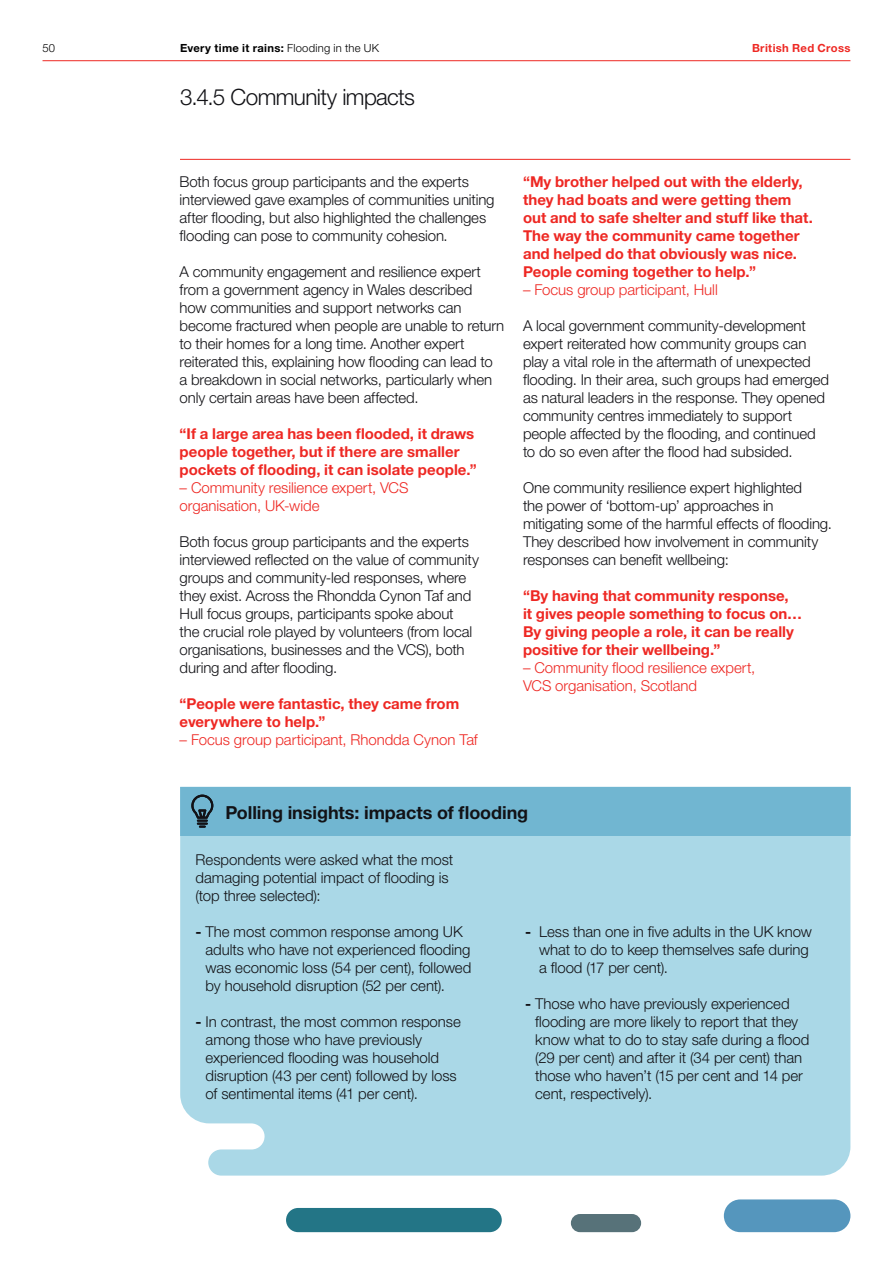
<style>
.page{position:relative;width:893px;height:1263px;background:#fff}
.page>*{position:absolute;margin:0;border:0;box-sizing:border-box;transform-origin:0 0}
.t1{font:300 22.5px "Helvetica Neue LT Pro";letter-spacing:-.03em;color:#121216}
.t2{font:700 18px "Helvetica Neue LT Pro";letter-spacing:-.005em;color:#121216}
.t3{font:300 15px/18px "Helvetica Neue LT Pro";letter-spacing:-.01em;color:#121216}
.t4{font:700 15px/18px "Helvetica Neue LT Pro";color:#ee2823}
.t5{font:300 15px/18px "Helvetica Neue LT Pro";letter-spacing:-.005em;color:#ee2823}
.t6{font:700 11.25px "Helvetica Neue LT Pro";letter-spacing:.03em;color:#000001}
.t7{font:700 11.25px "Helvetica Neue LT Pro";letter-spacing:.03em;color:#ee2823}
.t8{font:300 11.25px "Helvetica Neue LT Pro";color:#000001}
.s1{font-weight:300}
.s2{font-weight:700}
</style>
<div class="page">
<div style="left:180px;top:835px;width:670px;height:340px;background:#aad8e7"></div>
<div style="left:724px;top:1199px;width:126px;height:33px;background:#5596bd;border-radius:16px"></div>
<div style="left:571px;top:1214px;width:70px;height:18px;background:#577279;border-radius:9px"></div>
<div style="left:286px;top:1208px;width:216px;height:24px;background:#237586;border-radius:12px"></div>
<div style="left:180px;top:787px;width:670px;height:48px;background:#71b6d1"></div>
<svg style="left:191px;top:795px;width:22px;height:33px"></svg>
<hr style="left:43px;top:60px;width:807px;height:1px;background:#ee2823">
<hr style="left:180px;top:159px;width:670px;height:1px;background:#ee2823">
<p class="t8" style="left:43px;top:41px;width:14px">50</p>
<p class="t6" style="left:180px;top:41px;width:201px">Every time it rains: <span class="s1">Flooding in the UK</span></p>
<p class="t7" style="left:752px;top:41px;width:100px">British Red Cross</p>
<p class="t1" style="left:180px;top:83px;width:236px">3.4.5 Community impacts</p>
<p class="t3" style="left:180px;top:172px;width:316px">Both focus group participants and the experts interviewed gave examples of communities uniting after flooding, but also highlighted the challenges flooding can pose to community cohesion.</p>
<p class="t3" style="left:180px;top:262px;width:326px">A community engagement and resilience expert from a government agency in Wales described<br>how communities and support networks can become fractured when people are unable to return to their homes for a long time. Another expert reiterated this, explaining how flooding can lead to a breakdown in social networks, particularly when only certain areas have been affected.</p>
<p class="t4" style="left:180px;top:424px;width:299px">“If a large area has been flooded, it draws people together, but if there are smaller pockets of flooding, it can isolate people.”</p>
<p class="t5" style="left:180px;top:478px;width:230px">– Community resilience expert, VCS organisation, UK-wide</p>
<p class="t3" style="left:180px;top:532px;width:301px">Both focus group participants and the experts interviewed reflected on the value of community groups and community-led responses, where they exist. Across the Rhondda Cynon Taf and Hull focus groups, participants spoke about<br>the crucial role played by volunteers (from local organisations, businesses and the VCS), both during and after flooding.</p>
<p class="t4" style="left:180px;top:694px;width:281px">“People were fantastic, they came from everywhere to help.”</p>
<p class="t5" style="left:180px;top:730px;width:300px">– Focus group participant, Rhondda Cynon Taf</p>
<p class="t4" style="left:523px;top:172px;width:291px">“My brother helped out with the elderly, they had boats and were getting them out and to safe shelter and stuff like that.<br>The way the community came together and helped do that obviously was nice.<br>People coming together to help.”</p>
<p class="t5" style="left:523px;top:280px;width:196px">– Focus group participant, Hull</p>
<p class="t3" style="left:523px;top:316px;width:308px">A local government community-development expert reiterated how community groups can play a vital role in the aftermath of unexpected flooding. In their area, such groups had emerged as natural leaders in the response. They opened community centres immediately to support people affected by the flooding, and continued to do so even after the flood had subsided.</p>
<p class="t3" style="left:523px;top:478px;width:310px">One community resilience expert highlighted<br>the power of ‘bottom-up’ approaches in mitigating some of the harmful effects of flooding.<br>They described how involvement in community responses can benefit wellbeing:</p>
<p class="t4" style="left:523px;top:586px;width:281px">“By having that community response,<br>it gives people something to focus on… By giving people a role, it can be really positive for their wellbeing.”</p>
<p class="t5" style="left:523px;top:658px;width:234px">– Community flood resilience expert,<br>VCS organisation, Scotland</p>
<p class="t2" style="left:225px;top:801px;width:304px">Polling insights: impacts of flooding</p>
<p class="t3" style="left:196px;top:850px;width:259px">Respondents were asked what the most damaging potential impact of flooding is (top three selected):</p>
<p class="t3" style="left:206px;top:922px;width:267px;text-indent:-10px"><span class="s2">-</span> The most common response among UK adults who have not experienced flooding was economic loss (54 per cent), followed by household disruption (52 per cent).</p>
<p class="t3" style="left:206px;top:1012px;width:257px;text-indent:-10px"><span class="s2">-</span> In contrast, the most common response among those who have previously experienced flooding was household disruption (43 per cent) followed by loss of sentimental items (41 per cent).</p>
<p class="t3" style="left:539px;top:922px;width:274px;text-indent:-14px"><span class="s2">-</span> Less than one in five adults in the UK know what to do to keep themselves safe during a flood (17 per cent).</p>
<p class="t3" style="left:535px;top:994px;width:276px;text-indent:-10px"><span class="s2">-</span> Those who have previously experienced flooding are more likely to report that they know what to do to stay safe during a flood (29 per cent) and after it (34 per cent) than those who haven’t (15 per cent and 14 per cent, respectively).</p>
</div>
